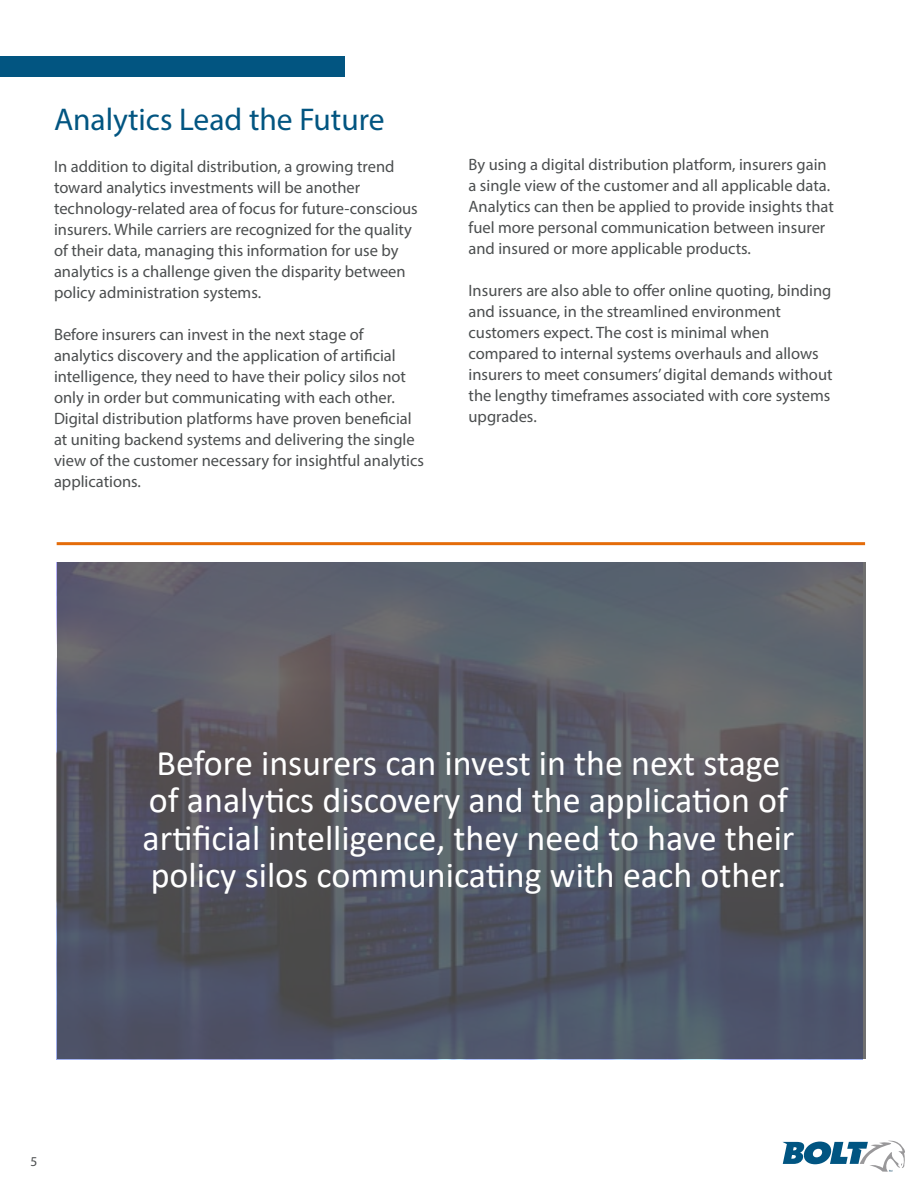
<style>
.page{position:relative;width:918px;height:1188px;background:#fff}
.page>*{position:absolute;margin:0;border:0;box-sizing:border-box;transform-origin:0 0}
.t1{font:36px/37.5px "Calibri";color:#fff;text-align:center}
.t2{font:31.5px "Myriad Pro";color:#025581}
.t3{font:16.5px/21px "Myriad Pro";color:#4b4e4f}
.t4{font:13.5px "Myriad Pro";color:#4b4e4f}
</style>
<div class="page">
<svg style="left:57px;top:562px;width:808px;height:497px;background:#555965"></svg>
<div style="left:0;top:56px;width:344px;height:20px;background:#025581"></div>
<hr style="left:57px;top:542px;width:808px;height:3px;background:#e46c0a">
<svg style="left:782px;top:1141px;width:123px;height:31px"></svg>
<h2 class="t2" style="left:54px;top:100px;width:332px">Analytics Lead the Future</h2>
<p class="t3" style="left:54px;top:156px;width:365px">In addition to digital distribution, a growing trend toward analytics investments will be another technology-related area of focus for future-conscious insurers. While carriers are recognized for the quality of their data, managing this information for use by analytics is a challenge given the disparity between policy administration systems.</p>
<p class="t3" style="left:54px;top:324px;width:371px">Before insurers can invest in the next stage of analytics discovery and the application of artificial intelligence, they need to have their policy silos not only in order but communicating with each other.<br>Digital distribution platforms have proven beneficial at uniting backend systems and delivering the single view of the customer necessary for insightful analytics applications.</p>
<p class="t3" style="left:469px;top:154px;width:367px">By using a digital distribution platform, insurers gain a single view of the customer and all applicable data.<br>Analytics can then be applied to provide insights that fuel more personal communication between insurer and insured or more applicable products.</p>
<p class="t3" style="left:469px;top:280px;width:366px">Insurers are also able to offer online quoting, binding and issuance, in the streamlined environment customers expect. The cost is minimal when compared to internal systems overhauls and allows insurers to meet consumers’ digital demands without the lengthy timeframes associated with core systems upgrades.</p>
<h1 class="t1" style="left:143px;top:743px;width:653px">Before insurers can invest in the next stage of analytics discovery and the application of artificial intelligence, they need to have their policy silos communicating with each other.</h1>
<p class="t4" style="left:30px;top:1153px;width:8px">5</p>
</div>
